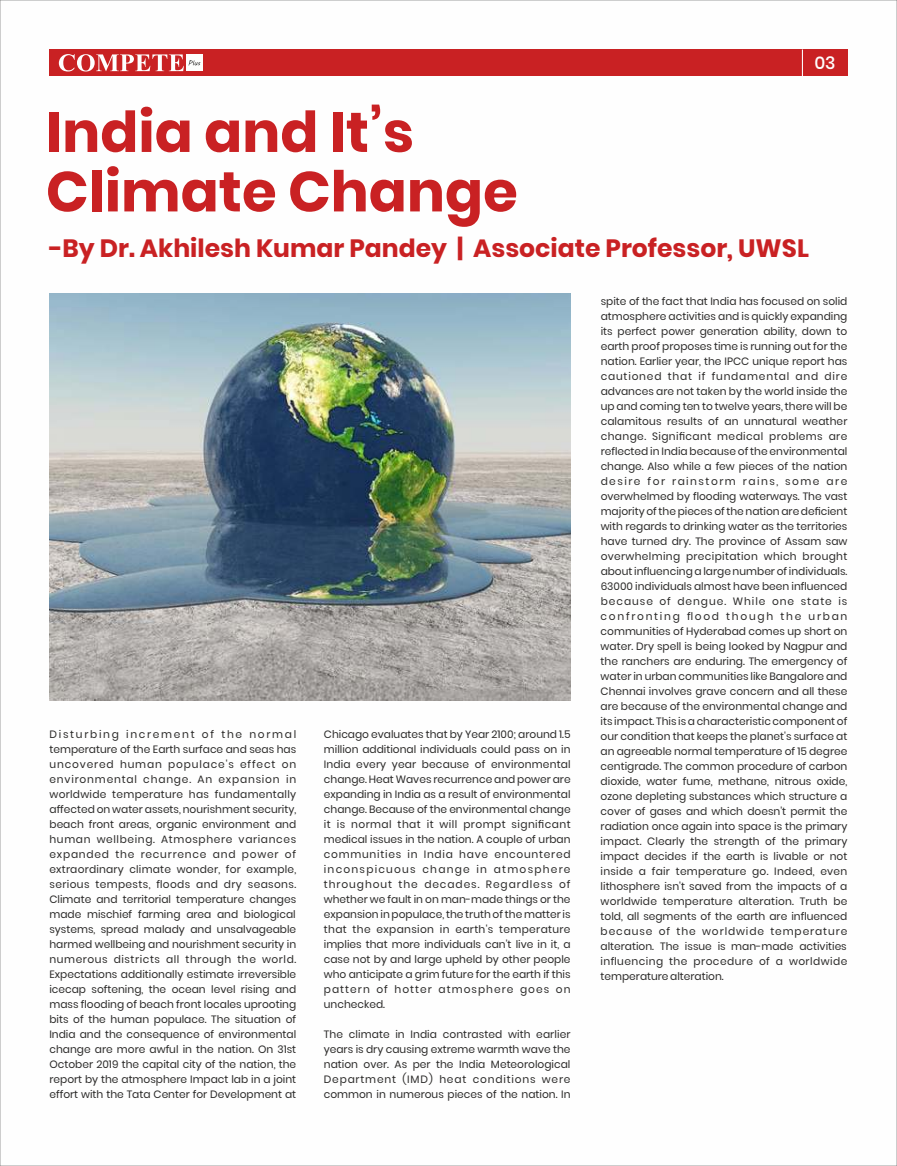
<style>
.page{position:relative;width:897px;height:1166px;background:#fff}
.page>*{position:absolute;margin:0;border:0;box-sizing:border-box;transform-origin:0 0}
.t1{font:700 56.25px/59.5px "Poppins";color:#c92123}
.t2{font:700 25px "Poppins";color:#c92123}
.t3{font:500 17.5px "Poppins";color:#fefefe}
.t4{font:10.62px/15px "Poppins";color:#2b2a29;text-align:justify}
</style>
<div class="page">
<img style="left:49px;top:293px;width:521px;height:407px">
<div style="left:49px;top:49px;width:753px;height:27px;background:#c92123"></div>
<div style="left:186px;top:54px;width:17px;height:17px;background:#fefefe"></div>
<svg style="left:59px;top:54px;width:141px;height:18px"></svg>
<div style="left:802px;top:49px;width:45px;height:27px;background:#c92123"></div>
<svg style="left:801px;top:50px;width:1px;height:26px"></svg>
<h3 class="t3" style="left:814px;top:51px;width:23px">03</h3>
<h1 class="t1" style="left:46px;top:102px;width:473px">India and It’s<br>Climate Change</h1>
<h2 class="t2" style="left:49px;top:230px;width:761px">-By Dr. Akhilesh Kumar Pandey | Associate Professor, UWSL</h2>
<p class="t4" style="left:49px;top:727px;width:248px">Disturbing increment of the normal temperature of the Earth surface and seas has uncovered human populace's effect on environmental change. An expansion in worldwide temperature has fundamentally affected on water assets, nourishment security, beach front areas, organic environment and human wellbeing. Atmosphere variances expanded the recurrence and power of extraordinary climate wonder, for example, serious tempests, floods and dry seasons.<br>Climate and territorial temperature changes made mischief farming area and biological systems, spread malady and unsalvageable harmed wellbeing and nourishment security in numerous districts all through the world.<br>Expectations additionally estimate irreversible icecap softening, the ocean level rising and mass flooding of beach front locales uprooting bits of the human populace. The situation of India and the consequence of environmental change are more awful in the nation. On 31st October 2019 the capital city of the nation, the report by the atmosphere Impact lab in a joint effort with the Tata Center for Development at</p>
<p class="t4" style="left:324px;top:727px;width:248px">Chicago evaluates that by Year 2100; around 1.5 million additional individuals could pass on in India every year because of environmental change. Heat Waves recurrence and power are expanding in India as a result of environmental change. Because of the environmental change it is normal that it will prompt significant medical issues in the nation. A couple of urban communities in India have encountered inconspicuous change in atmosphere throughout the decades. Regardless of whether we fault in on man-made things or the expansion in populace, the truth of the matter is that the expansion in earth's temperature implies that more individuals can't live in it, a case not by and large upheld by other people who anticipate a grim future for the earth if this pattern of hotter atmosphere goes on unchecked.</p>
<p class="t4" style="left:324px;top:1027px;width:248px">The climate in India contrasted with earlier years is dry causing extreme warmth wave the nation over. As per the India Meteorological Department (IMD) heat conditions were common in numerous pieces of the nation. In</p>
<p class="t4" style="left:600px;top:294px;width:248px">spite of the fact that India has focused on solid atmosphere activities and is quickly expanding its perfect power generation ability, down to earth proof proposes time is running out for the nation. Earlier year, the IPCC unique report has cautioned that if fundamental and dire advances are not taken by the world inside the up and coming ten to twelve years, there will be calamitous results of an unnatural weather change. Significant medical problems are reflected in India because of the environmental change. Also while a few pieces of the nation desire for rainstorm rains, some are overwhelmed by flooding waterways. The vast majority of the pieces of the nation are deficient with regards to drinking water as the territories have turned dry. The province of Assam saw overwhelming precipitation which brought about influencing a large number of individuals.<br>63000 individuals almost have been influenced because of dengue. While one state is confronting flood though the urban communities of Hyderabad comes up short on water. Dry spell is being looked by Nagpur and the ranchers are enduring. The emergency of water in urban communities like Bangalore and Chennai involves grave concern and all these are because of the environmental change and its impact. This is a characteristic component of our condition that keeps the planet's surface at an agreeable normal temperature of 15 degree centigrade. The common procedure of carbon dioxide, water fume, methane, nitrous oxide, ozone depleting substances which structure a cover of gases and which doesn't permit the radiation once again into space is the primary impact. Clearly the strength of the primary impact decides if the earth is livable or not inside a fair temperature go. Indeed, even lithosphere isn't saved from the impacts of a worldwide temperature alteration. Truth be told, all segments of the earth are influenced because of the worldwide temperature alteration. The issue is man-made activities influencing the procedure of a worldwide temperature alteration.</p>
</div>
